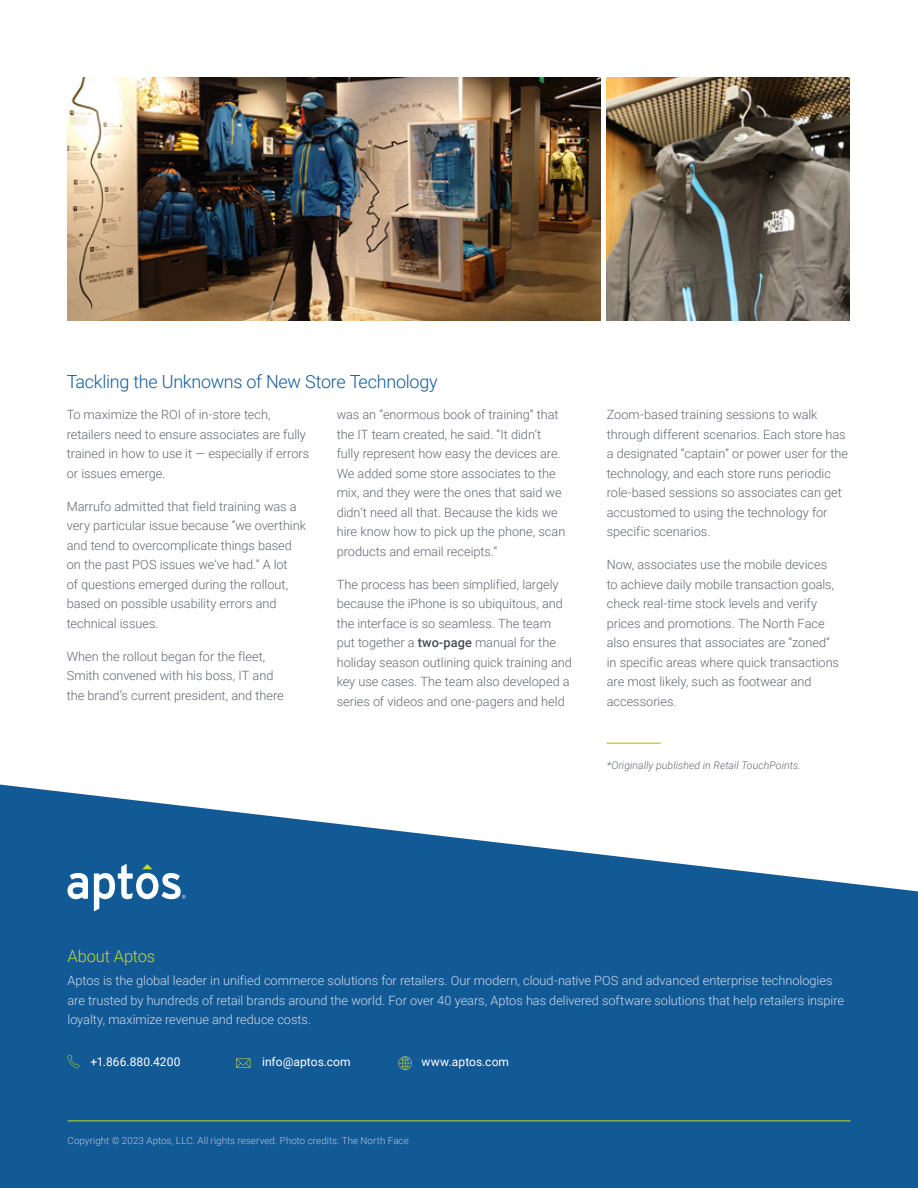
<style>
.page{position:relative;width:918px;height:1188px;background:#fff}
.page>*{position:absolute;margin:0;border:0;box-sizing:border-box;transform-origin:0 0}
.Sub-headings{font:300 18px "Roboto";letter-spacing:-.015em;color:#125a96}
.t1{font:300 16.5px "Roboto";letter-spacing:-.01em;color:#c4d82d}
.Body{font:300 12.75px/19.5px "Roboto";letter-spacing:-.005em;color:#62666f}
.t2{font:300 12.75px/19.5px "Roboto";letter-spacing:-.005em;color:#d1d9e9}
.t3{font:12px "Roboto";letter-spacing:.005em;color:#fff}
.Body-2{font:italic 300 10.5px "Roboto";letter-spacing:.005em;color:#62666f}
.t4{font:300 9.75px "Roboto";letter-spacing:.01em;color:#b7c3dd}
.s1{font-weight:500;color:#464b54}
</style>
<div class="page">
<svg style="left:0;top:784px;width:918px;height:404px;background:#3270a4"></svg>
<hr style="left:68px;top:1120px;width:782px;height:1px;background:#c4d82d">
<svg style="left:398px;top:1056px;width:14px;height:14px"></svg>
<svg style="left:236px;top:1058px;width:14px;height:10px"></svg>
<svg style="left:68px;top:1055px;width:12px;height:13px"></svg>
<svg style="left:67px;top:873px;width:21px;height:26px"></svg>
<svg style="left:94px;top:864px;width:92px;height:47px"></svg>
<img style="left:68px;top:78px;width:533px;height:243px">
<img style="left:607px;top:78px;width:243px;height:243px">
<hr style="left:607px;top:742px;width:54px;height:2px;background:#c4d82d">
<p class="Sub-headings" style="left:67px;top:369px;width:372px">Tackling the Unknowns of New Store Technology</p>
<p class="Body" style="left:67px;top:404px;width:244px">To maximize the ROI of in-store tech, retailers need to ensure associates are fully trained in how to use it — especially if errors or issues emerge.</p>
<p class="Body" style="left:67px;top:496px;width:241px">Marrufo admitted that field training was a very particular issue because “we overthink and tend to overcomplicate things based on the past POS issues we’ve had.” A lot<br>of questions emerged during the rollout, based on possible usability errors and technical issues.</p>
<p class="Body" style="left:67px;top:646px;width:219px">When the rollout began for the fleet,<br>Smith convened with his boss, IT and the brand’s current president, and there</p>
<p class="Body" style="left:337px;top:404px;width:230px">was an “enormous book of training” that the IT team created, he said. “It didn’t fully represent how easy the devices are.<br>We added some store associates to the mix, and they were the ones that said we didn’t need all that. Because the kids we hire know how to pick up the phone, scan products and email receipts.”</p>
<p class="Body" style="left:337px;top:574px;width:237px">The process has been simplified, largely because the iPhone is so ubiquitous, and the interface is so seamless. The team put together a <span class="s1">two-page</span> manual for the holiday season outlining quick training and key use cases. The team also developed a series of videos and one-pagers and held</p>
<p class="Body" style="left:607px;top:404px;width:243px">Zoom-based training sessions to walk through different scenarios. Each store has a designated “captain” or power user for the technology, and each store runs periodic role-based sessions so associates can get accustomed to using the technology for specific scenarios.</p>
<p class="Body" style="left:607px;top:554px;width:234px">Now, associates use the mobile devices to achieve daily mobile transaction goals, check real-time stock levels and verify prices and promotions. The North Face also ensures that associates are “zoned” in specific areas where quick transactions are most likely, such as footwear and accessories.</p>
<p class="Body-2" style="left:607px;top:758px;width:196px">*Originally published in Retail TouchPoints.</p>
<p class="t1" style="left:68px;top:945px;width:89px">About Aptos</p>
<p class="t2" style="left:68px;top:971px;width:778px">Aptos is the global leader in unified commerce solutions for retailers. Our modern, cloud-native POS and advanced enterprise technologies are trusted by hundreds of retail brands around the world. For over 40 years, Aptos has delivered software solutions that help retailers inspire loyalty, maximize revenue and reduce costs.</p>
<p class="t3" style="left:91px;top:1054px;width:91px">+1.866.880.4200</p>
<p class="t3" style="left:262px;top:1054px;width:90px">info@aptos.com</p>
<p class="t3" style="left:421px;top:1054px;width:89px">www.aptos.com</p>
<p class="t4" style="left:68px;top:1134px;width:343px">Copyright © 2023 Aptos, LLC. All rights reserved. Photo credits: The North Face</p>
</div>
